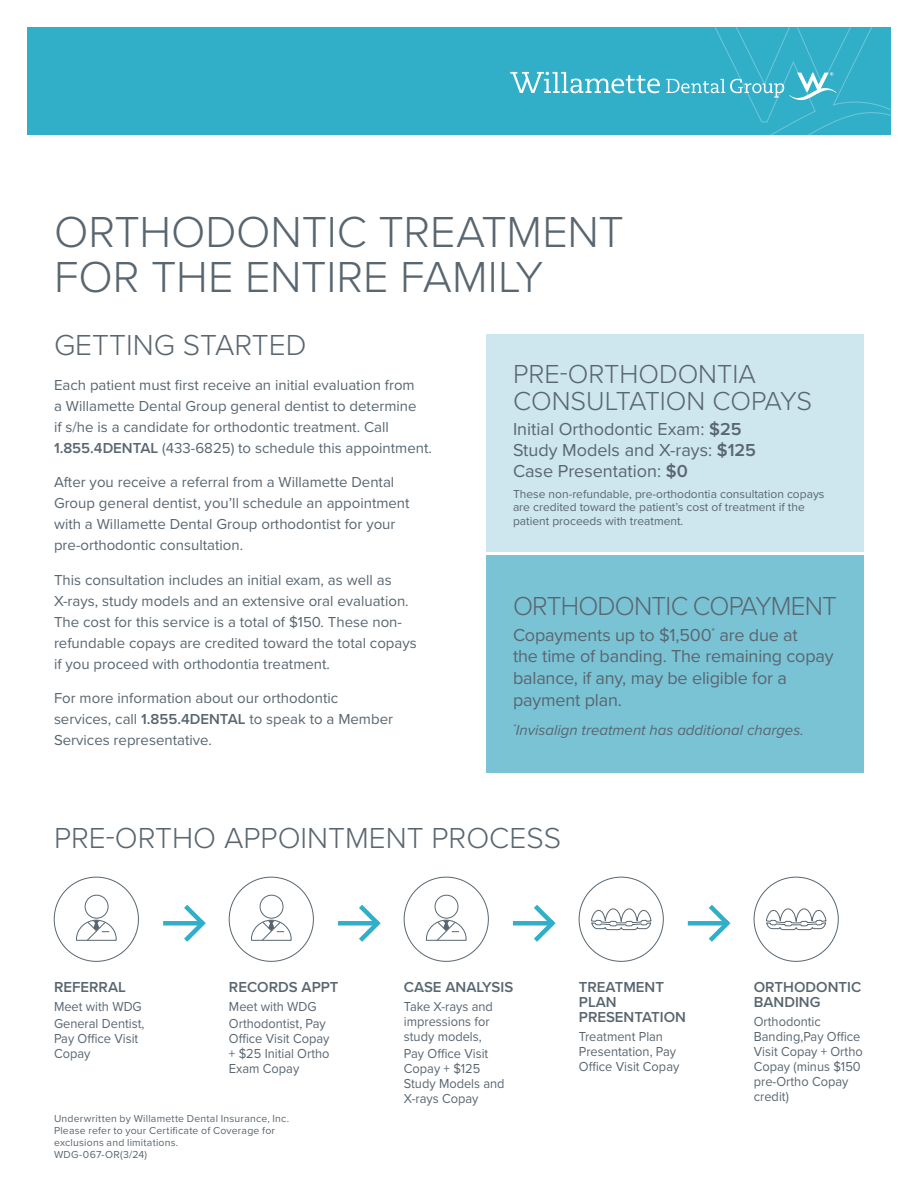
<style>
.page{position:relative;width:918px;height:1188px;background:#fff}
.page>*{position:absolute;margin:0;border:0;box-sizing:border-box;transform-origin:0 0}
.t1{font:300 45px "Proxima Nova";letter-spacing:-.005em;color:#596670}
.t2{font:300 30px "Proxima Nova";color:#596670}
.Body{font:300 27px/27px "Proxima Nova";color:#596670}
.Body-2{font:300 27px "Proxima Nova";letter-spacing:-.025em;color:#596670}
.Body-3{font:18px/21.6px "Proxima Nova";letter-spacing:-.01em;color:#596670}
.Body-4{font:15px/21px "Proxima Nova";color:#596670}
.t3{font:600 15px/15px "Proxima Nova";color:#596670}
.Body-5{font:italic 15px "Proxima Nova";color:#596670}
.t4{font:13.5px/15px "Proxima Nova";color:#596670;scale:.95 1}
.Body-6{font:12px/13.5px "Proxima Nova";color:#596670}
.t5{font:10.5px/12px "Proxima Nova";letter-spacing:.02em;color:#596670}
.s1{font-weight:600}
</style>
<div class="page">
<div style="left:486px;top:334px;width:378px;height:218px;background:#cee6ee"></div>
<div style="left:486px;top:555px;width:378px;height:218px;background:#7ac3d5"></div>
<svg style="left:591px;top:908px;width:61px;height:23px"></svg>
<svg style="left:766px;top:908px;width:61px;height:23px"></svg>
<svg style="left:426px;top:894px;width:41px;height:47px"></svg>
<svg style="left:251px;top:894px;width:41px;height:47px"></svg>
<svg style="left:76px;top:894px;width:41px;height:47px"></svg>
<div style="left:163px;top:921px;width:39px;height:5px;background:#32afc8"></div>
<svg style="left:179px;top:904px;width:27px;height:38px"></svg>
<div style="left:338px;top:921px;width:38px;height:5px;background:#32afc8"></div>
<svg style="left:354px;top:904px;width:27px;height:38px"></svg>
<div style="left:513px;top:921px;width:38px;height:5px;background:#32afc8"></div>
<svg style="left:529px;top:905px;width:27px;height:37px"></svg>
<div style="left:688px;top:921px;width:38px;height:5px;background:#32afc8"></div>
<svg style="left:704px;top:904px;width:27px;height:38px"></svg>
<div style="left:27px;top:27px;width:864px;height:108px;background:#32afc8"></div>
<svg style="left:510px;top:72px;width:150px;height:21px"></svg>
<svg style="left:666px;top:27px;width:225px;height:108px"></svg>
<p class="t1" style="left:54px;top:198px;width:571px">ORTHODONTIC TREATMENT</p>
<p class="t1" style="left:54px;top:243px;width:491px">FOR THE ENTIRE FAMILY</p>
<p class="t2" style="left:54px;top:323px;width:254px">GETTING STARTED</p>
<p class="Body-4" style="left:54px;top:374px;width:380px">Each patient must first receive an initial evaluation from<br>a Willamette Dental Group general dentist to determine<br>if s/he is a candidate for orthodontic treatment. Call <span class="s1">1.855.4DENTAL</span> (433-6825) to schedule this appointment.</p>
<p class="Body-4" style="left:54px;top:471px;width:357px">After you receive a referral from a Willamette Dental Group general dentist, you’ll schedule an appointment with a Willamette Dental Group orthodontist for your pre-orthodontic consultation.</p>
<p class="Body-4" style="left:54px;top:569px;width:364px">This consultation includes an initial exam, as well as X-rays, study models and an extensive oral evaluation.<br>The cost for this service is a total of $150. These non&shy;refundable copays are credited toward the total copays if you proceed with orthodontia treatment.</p>
<p class="Body-4" style="left:54px;top:687px;width:341px">For more information about our orthodontic services, call <span class="s1">1.855.4DENTAL</span> to speak to a Member<br>Services representative.</p>
<p class="Body" style="left:513px;top:359px;width:301px">PRE-ORTHODONTIA<br>CONSULTATION COPAYS</p>
<p class="Body-3" style="left:513px;top:418px;width:230px">Initial Orthodontic Exam: <span class="s1">$25</span></p>
<p class="Body-3" style="left:513px;top:439px;width:245px">Study Models and X-rays: <span class="s1">$125</span></p>
<p class="Body-3" style="left:513px;top:460px;width:176px">Case Presentation: <span class="s1">$0</span></p>
<p class="Body-6" style="left:513px;top:486px;width:313px">These non-refundable, pre-orthodontia consultation copays are credited toward the patient’s cost of treatment if the patient proceeds with treatment.</p>
<p class="Body-2" style="left:513px;top:585px;width:325px">ORTHODONTIC COPAYMENT</p>
<p class="Body-3" style="left:513px;top:623px;width:322px">Copayments up to $1,500<sup>*</sup> are due at<br>the time of banding. The remaining copay balance, if any, may be eligible for a payment plan.</p>
<p class="Body-5" style="left:513px;top:719px;width:292px"><sup>*</sup>Invisalign treatment has additional charges.</p>
<p class="t2" style="left:54px;top:816px;width:509px">PRE-ORTHO APPOINTMENT PROCESS</p>
<p class="t3" style="left:54px;top:979px;width:73px">REFERRAL</p>
<p class="t4" style="left:54px;top:999px;width:94px">Meet with WDG</p>
<p class="t4" style="left:54px;top:1015px;width:97px">General Dentist,<br>Pay Office Visit<br>Copay</p>
<p class="t3" style="left:229px;top:979px;width:111px">RECORDS APPT</p>
<p class="t4" style="left:229px;top:999px;width:94px">Meet with WDG</p>
<p class="t4" style="left:229px;top:1015px;width:107px">Orthodontist, Pay<br>Office Visit Copay + $25 Initial Ortho<br>Exam Copay</p>
<p class="t5" style="left:54px;top:1112px;width:237px">Underwritten by Willamette Dental Insurance, Inc.<br>Please refer to your Certificate of Coverage for exclusions and limitations.<br>WDG-067-OR(3/24)</p>
<p class="t3" style="left:404px;top:979px;width:111px">CASE ANALYSIS</p>
<p class="t4" style="left:404px;top:999px;width:95px">Take X-rays and impressions for study models,</p>
<p class="t4" style="left:404px;top:1045px;width:108px">Pay Office Visit<br>Copay + $125<br>Study Models and<br>X-rays Copay</p>
<p class="t3" style="left:579px;top:979px;width:109px">TREATMENT<br>PLAN<br>PRESENTATION</p>
<p class="t4" style="left:579px;top:1029px;width:107px">Treatment Plan<br>Presentation, Pay<br>Office Visit Copay</p>
<p class="t3" style="left:754px;top:979px;width:109px">ORTHODONTIC<br>BANDING</p>
<p class="t4" style="left:754px;top:1014px;width:116px">Orthodontic<br>Banding,Pay Office<br>Visit Copay + Ortho<br>Copay (minus $150 pre-Ortho Copay credit)</p>
</div>
